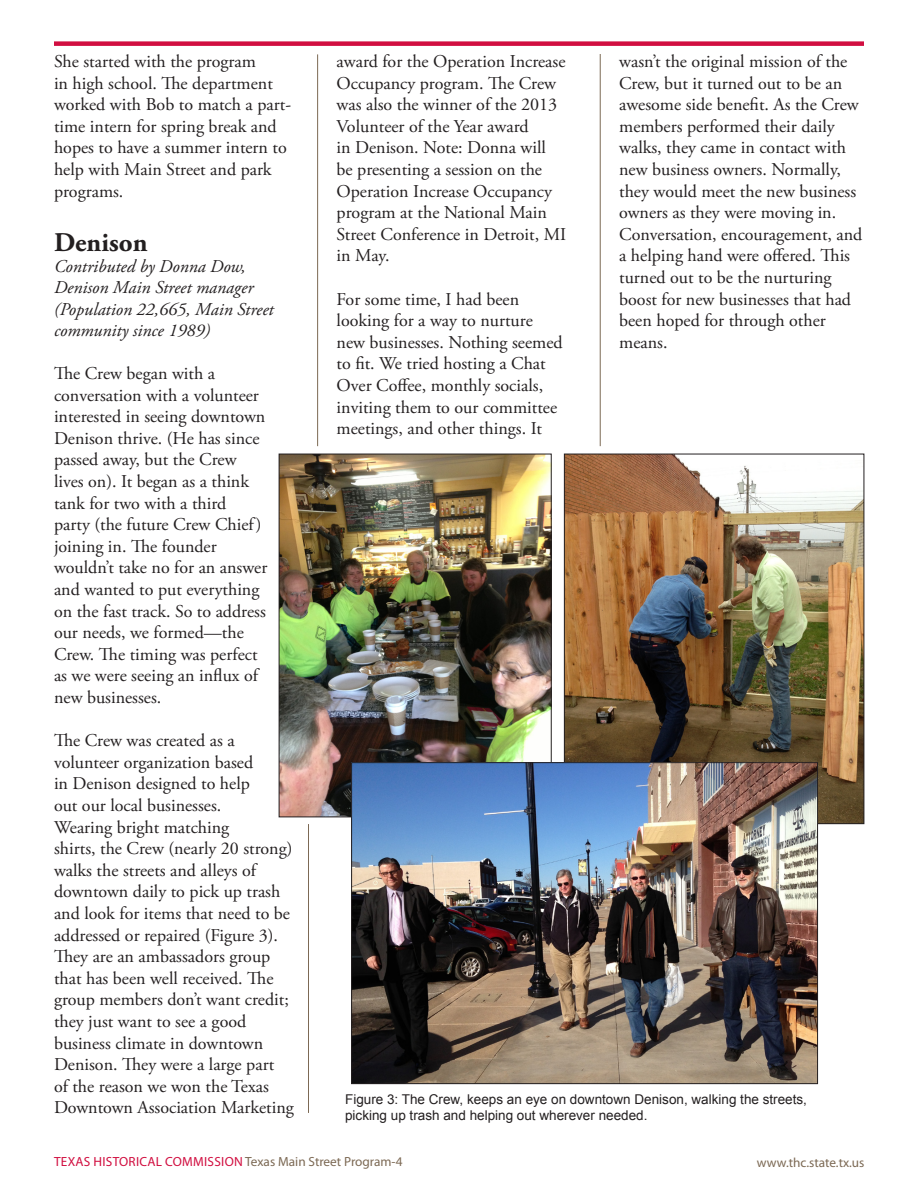
<style>
.page{position:relative;width:918px;height:1188px;background:#fff}
.page>*{position:absolute;margin:0;border:0;box-sizing:border-box;transform-origin:0 0}
.t1{font:700 27px "Adobe Garamond Pro";color:#231f20}
.t2{font:18px/21.6px "Adobe Garamond Pro";color:#231f20}
.t3{font:italic 18px/21.3px "Adobe Garamond Pro";color:#231f20}
.t4{font:13.5px/16.2px "Arial";color:#231f20}
.t5{font:13.35px "Myriad Pro";letter-spacing:.01em;color:#d10e40}
.t6{font:13.35px "Myriad Pro";color:#7c6954}
.s1{color:#7c6954}
</style>
<div class="page">
<hr style="left:317px;top:54px;width:1px;height:392px;background:#7c6954">
<hr style="left:600px;top:54px;width:1px;height:392px;background:#7c6954">
<div style="left:54px;top:41px;width:810px;height:5px;background:#d10e40"></div>
<img style="left:281px;top:456px;width:269px;height:359px">
<div style="left:279px;top:454px;width:273px;height:363px;border:1px solid #231f20"></div>
<img style="left:566px;top:456px;width:296px;height:366px">
<img style="left:353px;top:764px;width:463px;height:318px">
<div style="left:351px;top:762px;width:467px;height:322px;border:1px solid #231f20"></div>
<hr style="left:308px;top:824px;width:1px;height:289px;background:#7c6954">
<p class="t2" style="left:54px;top:51px;width:239px">She started with the program<br>in high school. The department worked with Bob to match a part&shy;time intern for spring break and hopes to have a summer intern to help with Main Street and park programs.</p>
<p class="t1" style="left:54px;top:226px;width:95px">Denison</p>
<p class="t3" style="left:54px;top:256px;width:201px">Contributed by Donna Dow,<br>Denison Main Street manager</p>
<p class="t3" style="left:54px;top:299px;width:221px">(Population 22,665, Main Street community since 1989)</p>
<p class="t2" style="left:54px;top:363px;width:215px">The Crew began with a conversation with a volunteer interested in seeing downtown<br>Denison thrive. (He has since passed away, but the Crew lives on). It began as a think tank for two with a third<br>party (the future Crew Chief) joining in. The founder wouldn’t take no for an answer and wanted to put everything on the fast track. So to address our needs, we formed—the<br>Crew. The timing was perfect as we were seeing an influx of new businesses.</p>
<p class="t2" style="left:54px;top:730px;width:241px">The Crew was created as a volunteer organization based<br>in Denison designed to help<br>out our local businesses.<br>Wearing bright matching<br>shirts, the Crew (nearly 20 strong) walks the streets and alleys of downtown daily to pick up trash and look for items that need to be addressed or repaired (Figure 3).<br>They are an ambassadors group that has been well received. The group members don’t want credit; they just want to see a good business climate in downtown<br>Denison. They were a large part<br>of the reason we won the Texas<br>Downtown Association Marketing</p>
<p class="t2" style="left:337px;top:51px;width:231px">award for the Operation Increase<br>Occupancy program. The Crew was also the winner of the 2013<br>Volunteer of the Year award<br>in Denison. Note: Donna will be presenting a session on the<br>Operation Increase Occupancy program at the National Main<br>Street Conference in Detroit, MI in May.</p>
<p class="t2" style="left:337px;top:289px;width:228px">For some time, I had been looking for a way to nurture new businesses. Nothing seemed to fit. We tried hosting a Chat<br>Over Coffee, monthly socials, inviting them to our committee meetings, and other things. It</p>
<p class="t2" style="left:619px;top:51px;width:245px">wasn’t the original mission of the<br>Crew, but it turned out to be an awesome side benefit. As the Crew members performed their daily walks, they came in contact with new business owners. Normally, they would meet the new business owners as they were moving in.<br>Conversation, encouragement, and a helping hand were offered. This turned out to be the nurturing boost for new businesses that had been hoped for through other means.</p>
<p class="t4" style="left:345px;top:1091px;width:463px">Figure 3: The Crew, keeps an eye on downtown Denison, walking the streets, picking up trash and helping out wherever needed.</p>
<p class="t5" style="left:54px;top:1153px;width:350px">TEXAS HISTORICAL COMMISSION <span class="s1">Texas Main Street Program-4</span></p>
<p class="t6" style="left:757px;top:1154px;width:109px">www.thc.state.tx.us</p>
</div>
